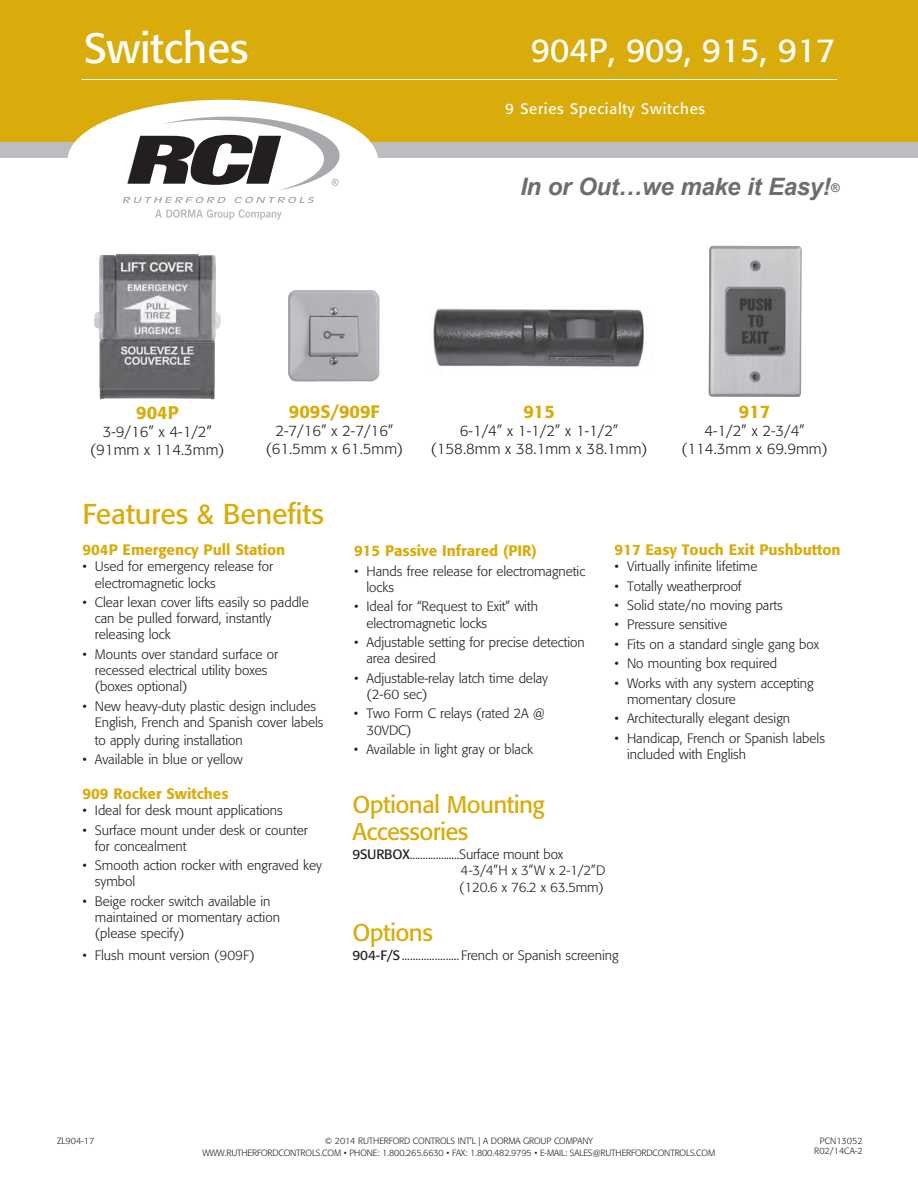
<style>
.page{position:relative;width:918px;height:1188px;background:#fff}
.page>*{position:absolute;margin:0;border:0;box-sizing:border-box;transform-origin:0 0}
.t1{font:42px "Formata";color:#fff}
.t2{font:33px "Formata";color:#fff}
.t3{font:28.5px "Formata";letter-spacing:-.005em;color:#d9ac0c}
.t4{font:24px/27px "Formata";letter-spacing:-.025em;color:#d9ac0c}
.t5{font:italic 700 24px "Arial";letter-spacing:-.015em;color:#6c6d70}
.t6{font:500 18px "Formata";color:#d9ac0c}
.t7{font:300 15px/18px "Formata";color:#231f20;text-align:center}
.t8{font:500 15px "Formata";color:#d9ac0c}
.t9{font:15px "Formata";letter-spacing:.05em;color:#fff}
.t10{font:300 13.5px/16.2px "Formata";color:#231f20}
.t11{font:300 9px/10.5px "Formata";letter-spacing:-.015em;color:#231f20;text-align:right}
.s1{font-size:12px}
.s2{font-weight:400}
</style>
<div class="page">
<div style="left:0;top:0;width:918px;height:151px;background:#d9ac0c"></div>
<div style="left:0;top:142px;width:918px;height:16px;background:#bcbdc0"></div>
<div style="left:68px;top:100px;width:310px;height:121px;background:#fff;border-radius:50%"></div>
<hr style="left:82px;top:79px;width:755px;height:1px;background:#fff">
<img style="left:433px;top:309px;width:211px;height:58px">
<img style="left:288px;top:290px;width:91px;height:92px">
<img style="left:709px;top:246px;width:93px;height:151px">
<svg style="left:123px;top:197px;width:103px;height:6px"></svg>
<svg style="left:234px;top:197px;width:80px;height:6px"></svg>
<svg style="left:155px;top:210px;width:127px;height:10px"></svg>
<svg style="left:128px;top:117px;width:212px;height:73px"></svg>
<img style="left:94px;top:254px;width:127px;height:145px">
<h1 class="t1" style="left:84px;top:23px;width:166px">Switches</h1>
<h2 class="t2" style="left:531px;top:30px;width:306px">904P, 909, 915, 917</h2>
<p class="t9" style="left:505px;top:99px;width:201px">9 Series Specialty Switches</p>
<h3 class="t5" style="left:520px;top:171px;width:320px">In or Out…we make it Easy!<span class="s1">®</span></h3>
<h3 class="t6" style="left:136px;top:402px;width:44px">904P</h3>
<p class="t7" style="left:90px;top:423px;width:136px">3-9/16” x 4-1/2” (91mm x 114.3mm)</p>
<h3 class="t6" style="left:289px;top:401px;width:93px">909S/909F</h3>
<p class="t7" style="left:266px;top:422px;width:139px">2-7/16” x 2-7/16” (61.5mm x 61.5mm)</p>
<h3 class="t6" style="left:523px;top:401px;width:33px">915</h3>
<p class="t7" style="left:431px;top:422px;width:218px">6-1/4” x 1-1/2” x 1-1/2” (158.8mm x 38.1mm x 38.1mm)</p>
<h3 class="t6" style="left:739px;top:401px;width:33px">917</h3>
<p class="t7" style="left:682px;top:422px;width:148px">4-1/2” x 2-3/4” (114.3mm x 69.9mm)</p>
<h3 class="t3" style="left:82px;top:496px;width:243px">Features &amp; Benefits</h3>
<p class="t8" style="left:82px;top:541px;width:204px">904P Emergency Pull Station</p>
<p class="t10" style="left:95px;top:559px;width:180px;text-indent:-12px">• Used for emergency release for electromagnetic locks</p>
<p class="t10" style="left:95px;top:594px;width:215px;text-indent:-12px">• Clear lexan cover lifts easily so paddle can be pulled forward, instantly releasing lock</p>
<p class="t10" style="left:95px;top:646px;width:185px;text-indent:-12px">• Mounts over standard surface or recessed electrical utility boxes (boxes optional)</p>
<p class="t10" style="left:95px;top:698px;width:230px;text-indent:-12px">• New heavy-duty plastic design includes<br>English, French and Spanish cover labels</p>
<p class="t10" style="left:95px;top:732px;width:150px">to apply during installation</p>
<p class="t10" style="left:82px;top:752px;width:162px">• Available in blue or yellow</p>
<p class="t8" style="left:82px;top:785px;width:148px">909 Rocker Switches</p>
<p class="t10" style="left:82px;top:802px;width:202px">• Ideal for desk mount applications</p>
<p class="t10" style="left:95px;top:822px;width:214px;text-indent:-12px">• Surface mount under desk or counter for concealment</p>
<p class="t10" style="left:95px;top:858px;width:229px;text-indent:-12px">• Smooth action rocker with engraved key symbol</p>
<p class="t10" style="left:95px;top:893px;width:187px;text-indent:-12px">• Beige rocker switch available in maintained or momentary action (please specify)</p>
<p class="t10" style="left:82px;top:947px;width:174px">• Flush mount version (909F)</p>
<p class="t8" style="left:354px;top:542px;width:184px">915 Passive Infrared (PIR)</p>
<p class="t10" style="left:366px;top:563px;width:220px;text-indent:-12px">• Hands free release for electromagnetic locks</p>
<p class="t10" style="left:366px;top:599px;width:173px;text-indent:-12px">• Ideal for “Request to Exit” with electromagnetic locks</p>
<p class="t10" style="left:366px;top:634px;width:220px;text-indent:-12px">• Adjustable setting for precise detection area desired</p>
<p class="t10" style="left:366px;top:670px;width:183px;text-indent:-12px">• Adjustable-relay latch time delay (2-60 sec)</p>
<p class="t10" style="left:366px;top:706px;width:180px;text-indent:-12px">• Two Form C relays (rated 2A @<br>30VDC)</p>
<p class="t10" style="left:354px;top:741px;width:180px">• Available in light gray or black</p>
<p class="t8" style="left:615px;top:540px;width:228px">917 Easy Touch Exit Pushbutton</p>
<p class="t10" style="left:615px;top:558px;width:144px">• Virtually infinite lifetime</p>
<p class="t10" style="left:615px;top:578px;width:129px">• Totally weatherproof</p>
<p class="t10" style="left:615px;top:597px;width:170px">• Solid state/no moving parts</p>
<p class="t10" style="left:615px;top:617px;width:114px">• Pressure sensitive</p>
<p class="t10" style="left:615px;top:636px;width:206px">• Fits on a standard single gang box</p>
<p class="t10" style="left:615px;top:656px;width:164px">• No mounting box required</p>
<p class="t10" style="left:627px;top:675px;width:188px;text-indent:-12px">• Works with any system accepting momentary closure</p>
<p class="t10" style="left:615px;top:711px;width:177px">• Architecturally elegant design</p>
<p class="t10" style="left:627px;top:730px;width:199px;text-indent:-12px">• Handicap, French or Spanish labels included with English</p>
<h3 class="t4" style="left:352px;top:791px;width:194px">Optional Mounting<br>Accessories</h3>
<p class="t10" style="left:459px;top:846px;width:148px;text-indent:-107px"><span class="s2">9SURBOX</span>...................Surface mount box<br>4-3/4”H x 3”W x 2-1/2”D (120.6 x 76.2 x 63.5mm)</p>
<h3 class="t4" style="left:352px;top:919px;width:82px">Options</h3>
<p class="t10" style="left:352px;top:947px;width:268px"><span class="s2">904-F/S</span>.....................French or Spanish screening</p>
<p class="t11" style="left:325px;top:1136px;width:45px">© 2014 Rutherf</p>
<p class="t11" style="left:393px;top:1136px;width:180px">ord Controls Int’l | A DORMA Group Compan</p>
<p class="t11" style="left:589px;top:1136px;width:6px">y</p>
<p class="t11" style="left:57px;top:1135px;width:39px">ZL904-17</p>
<p class="t11" style="left:814px;top:1136px;width:50px">PCN13052<br>R02/14CA-2</p>
<p class="t11" style="left:203px;top:1148px;width:9px">www</p>
<p class="t11" style="left:225px;top:1148px;width:8px">.rutherf</p>
<p class="t11" style="left:261px;top:1148px;width:292px">ordcontrols.com • Phone: 1.800.265.6630 • Fax: 1.800.482.9795 • E-mail</p>
<p class="t11" style="left:565px;top:1148px;width:10px">: sales</p>
<p class="t11" style="left:593px;top:1148px;width:14px">@rutherf</p>
<p class="t11" style="left:635px;top:1148px;width:81px">ordcontrols.com</p>
</div>
